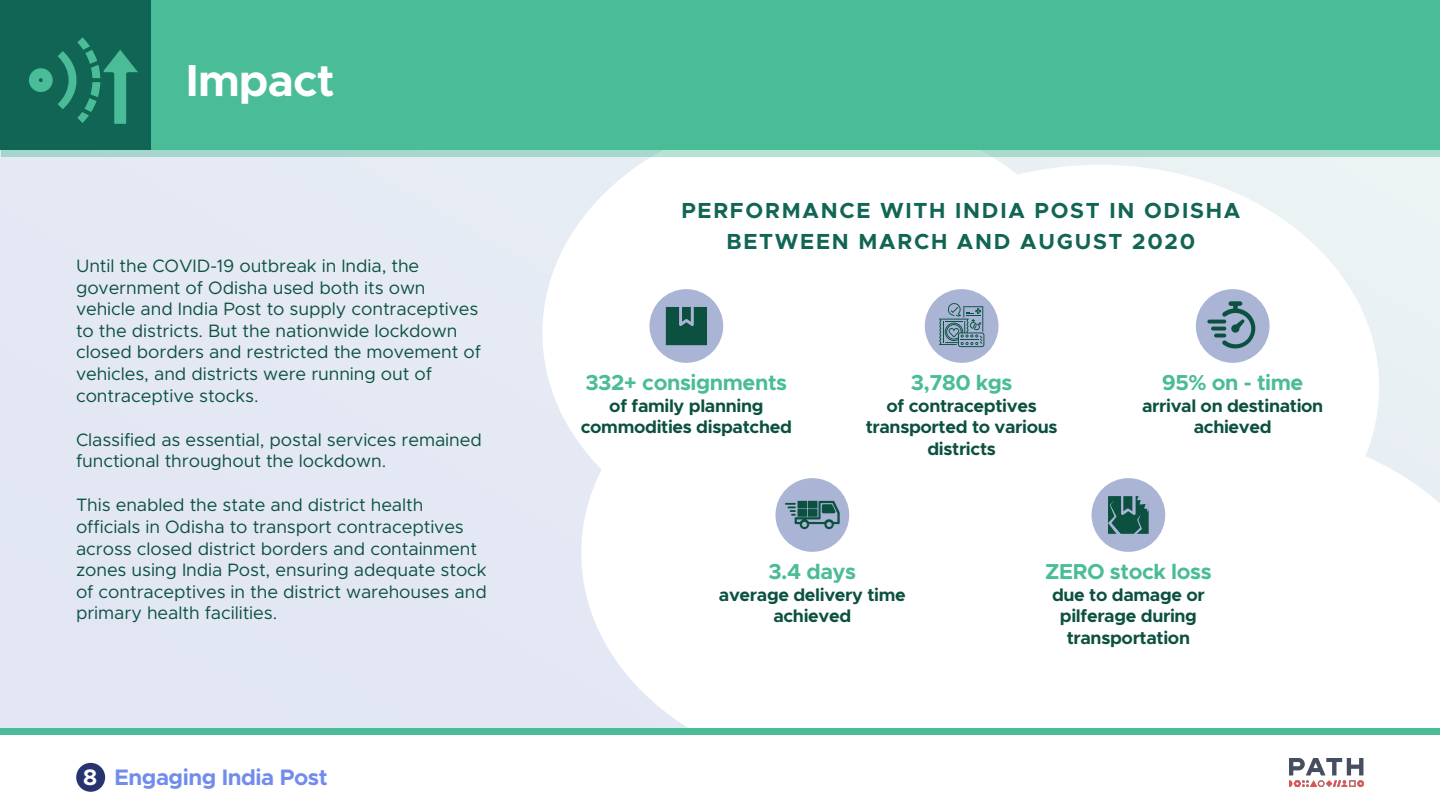
<style>
.page{position:relative;width:1440px;height:810px;background:#fff}
.page>*{position:absolute;margin:0;border:0;box-sizing:border-box;transform-origin:0 0}
.t1{font:700 45px "Metropolis";letter-spacing:-.02em;color:#fff}
.t2{font:700 22.5px "Metropolis";letter-spacing:-.02em;color:#728ced}
.t3{font:700 21.9px/31.3px "Metropolis";letter-spacing:.08em;color:#116554;text-align:center}
.t4{font:700 21.75px "Metropolis";letter-spacing:-.02em;color:#4abc97}
.t5{font:18px/21.6px "Metropolis";letter-spacing:-.005em;color:#0c5140}
.t6{font:700 18px/21.6px "Metropolis";letter-spacing:-.02em;color:#0c5140;text-align:center}
.s1{color:#fff}
</style>
<div class="page">
<div style="left:0;top:46px;width:1440px;height:736px;background:#e3e8f4"></div>
<svg style="left:542px;top:157px;width:898px;height:571px;background:#fcfcfd"></svg>
<div style="left:1px;top:8px;width:1439px;height:149px;background:linear-gradient(to right,#a6d7cf,#aee0d0)"></div>
<div style="left:1px;top:0;width:1439px;height:149px;background:#4abc97"></div>
<div style="left:0;top:0;width:151px;height:149px;background:#116554"></div>
<div style="left:0;top:728px;width:1440px;height:74px;background:#4abc97"></div>
<div style="left:0;top:736px;width:1440px;height:74px;background:#fff"></div>
<div style="left:76px;top:763px;width:29px;height:29px;background:#28346f;border-radius:50%"></div>
<div style="left:650px;top:289px;width:73px;height:74px;background:#aab5d6;border-radius:50%"></div>
<div style="left:925px;top:289px;width:74px;height:74px;background:#aab5d6;border-radius:50%"></div>
<div style="left:776px;top:478px;width:73px;height:74px;background:#aab5d6;border-radius:50%"></div>
<div style="left:1092px;top:478px;width:73px;height:74px;background:#aab5d6;border-radius:50%"></div>
<div style="left:1196px;top:289px;width:74px;height:74px;background:#aab5d6;border-radius:50%"></div>
<svg style="left:939px;top:303px;width:45px;height:44px"></svg>
<svg style="left:1207px;top:301px;width:49px;height:48px"></svg>
<svg style="left:785px;top:501px;width:55px;height:28px"></svg>
<svg style="left:666px;top:307px;width:41px;height:38px;background:#1a5a4d"></svg>
<svg style="left:1108px;top:496px;width:41px;height:38px"></svg>
<svg style="left:29px;top:37px;width:109px;height:87px"></svg>
<img style="left:1290px;top:758px;width:73px;height:29px">
<h1 class="t1" style="left:186px;top:52px;width:150px">Impact</h1>
<p class="t5" style="left:76px;top:255px;width:407px">Until the COVID-19 outbreak in India, the government of Odisha used both its own vehicle and India Post to supply contraceptives to the districts. But the nationwide lockdown closed borders and restricted the movement of vehicles, and districts were running out of contraceptive stocks.</p>
<p class="t5" style="left:76px;top:429px;width:407px">Classified as essential, postal services remained functional throughout the lockdown.</p>
<p class="t5" style="left:76px;top:494px;width:412px">This enabled the state and district health officials in Odisha to transport contraceptives across closed district borders and containment zones using India Post, ensuring adequate stock of contraceptives in the district warehouses and primary health facilities.</p>
<p class="t2" style="left:83px;top:763px;width:246px"><span class="s1">8</span> Engaging India Post</p>
<p class="t3" style="left:681px;top:194px;width:560px">PERFORMANCE WITH INDIA POST IN ODISHA<br>BETWEEN MARCH AND AUGUST 2020</p>
<p class="t4" style="left:586px;top:369px;width:203px">332+ consignments</p>
<p class="t6" style="left:581px;top:395px;width:213px">of family planning commodities dispatched</p>
<p class="t4" style="left:911px;top:369px;width:103px">3,780 kgs</p>
<p class="t6" style="left:866px;top:395px;width:193px">of contraceptives transported to various districts</p>
<p class="t4" style="left:1162px;top:369px;width:143px">95% on - time</p>
<p class="t6" style="left:1142px;top:395px;width:183px">arrival on destination achieved</p>
<p class="t4" style="left:768px;top:558px;width:89px">3.4 days</p>
<p class="t6" style="left:719px;top:584px;width:188px">average delivery time achieved</p>
<p class="t4" style="left:1045px;top:558px;width:168px">ZERO stock loss</p>
<p class="t6" style="left:1052px;top:584px;width:154px">due to damage or pilferage during transportation</p>
</div>
